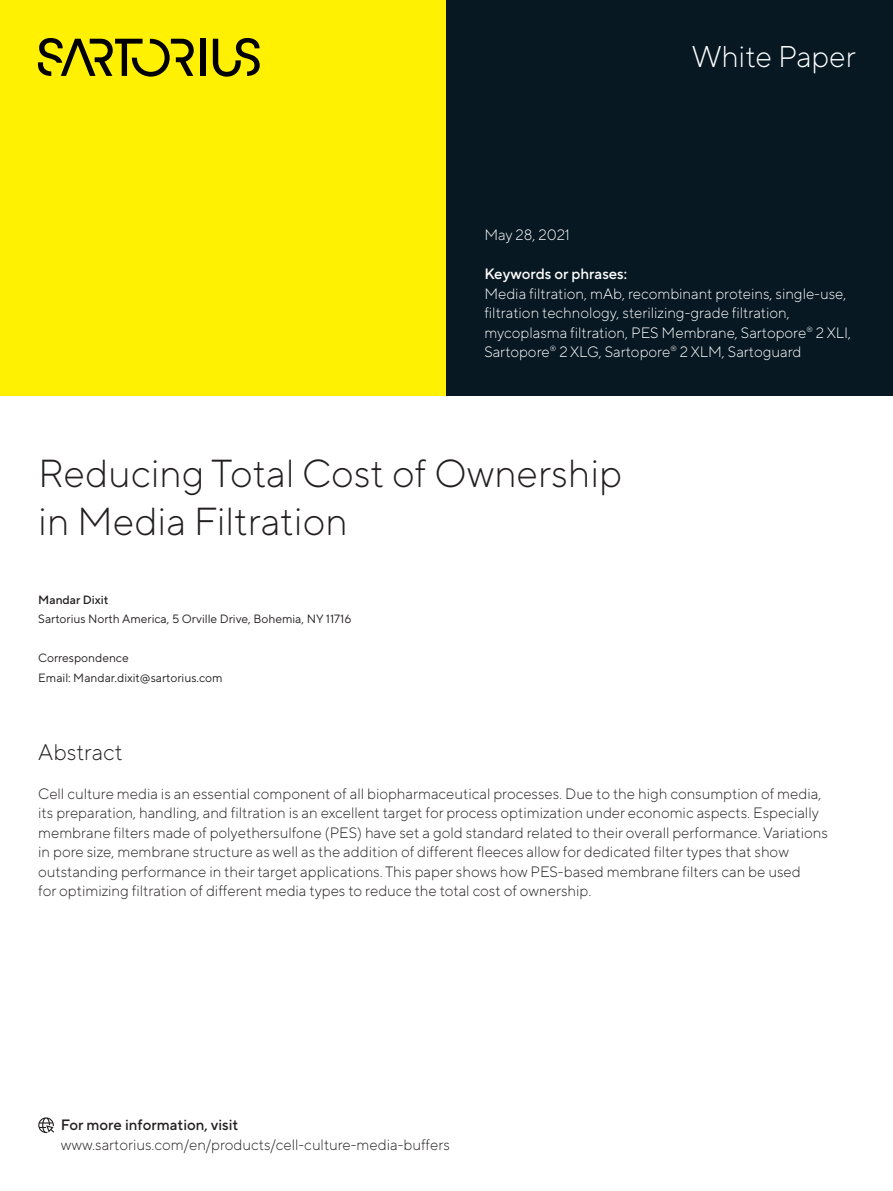
<style>
.page{position:relative;width:893px;height:1191px;background:#fff}
.page>*{position:absolute;margin:0;border:0;box-sizing:border-box;transform-origin:0 0}
.t1{font:300 39px/48.8px "TT Norms Pro";color:#231f20}
.t2{font:300 30px "TT Norms Pro";color:#fff}
.t3{font:300 22.5px "TT Norms Pro";color:#231f20}
.t4{font:300 15px/19.5px "TT Norms Pro";color:#231f20}
.t5{font:300 15px/19.5px "TT Norms Pro";color:#fff}
.t6{font:500 15px "TT Norms Pro";color:#231f20}
.t7{font:500 15px "TT Norms Pro";color:#fff}
.t8{font:12px/19.5px "TT Norms Pro";color:#231f20}
.t9{font:500 12px "TT Norms Pro";color:#231f20}
</style>
<div class="page">
<div style="left:0;top:0;width:446px;height:395px;background:#fff101"></div>
<div style="left:446px;top:0;width:447px;height:395px;background:#071822"></div>
<div style="left:200px;top:39px;width:5px;height:37px;background:#000001"></div>
<svg style="left:213px;top:38px;width:47px;height:39px"></svg>
<svg style="left:38px;top:38px;width:156px;height:39px"></svg>
<svg style="left:38px;top:1117px;width:16px;height:16px"></svg>
<h2 class="t2" style="left:692px;top:35px;width:165px">White Paper</h2>
<p class="t5" style="left:484px;top:224px;width:87px">May 28, 2021</p>
<p class="t7" style="left:484px;top:263px;width:144px">Keywords or phrases:</p>
<p class="t5" style="left:484px;top:283px;width:368px">Media filtration, mAb, recombinant proteins, single-use, filtration technology, sterilizing-grade filtration, mycoplasma filtration, PES Membrane, Sartopore<sup>®</sup> 2 XLI, Sartopore<sup>®</sup> 2 XLG, Sartopore<sup>®</sup> 2 XLM, Sartoguard</p>
<h1 class="t1" style="left:38px;top:445px;width:585px">Reducing Total Cost of Ownership in Media Filtration</h1>
<p class="t9" style="left:38px;top:590px;width:72px">Mandar Dixit</p>
<p class="t8" style="left:38px;top:608px;width:315px">Sartorius North America, 5 Orville Drive, Bohemia, NY 11716</p>
<p class="t8" style="left:38px;top:647px;width:186px">Correspondence<br>Email: Mandar.dixit@sartorius.com</p>
<h3 class="t3" style="left:38px;top:735px;width:86px">Abstract</h3>
<p class="t4" style="left:38px;top:782px;width:791px">Cell culture media is an essential component of all biopharmaceutical processes. Due to the high consumption of media, its preparation, handling, and filtration is an excellent target for process optimization under economic aspects. Especially membrane filters made of polyethersulfone (PES) have set a gold standard related to their overall performance. Variations in pore size, membrane structure as well as the addition of different fleeces allow for dedicated filter types that show outstanding performance in their target applications. This paper shows how PES-based membrane filters can be used<br>for optimizing filtration of different media types to reduce the total cost of ownership.</p>
<p class="t6" style="left:61px;top:1114px;width:179px">For more information, visit</p>
<p class="t4" style="left:61px;top:1133px;width:390px">www.sartorius.com/en/products/cell-culture-media-buffers</p>
</div>
